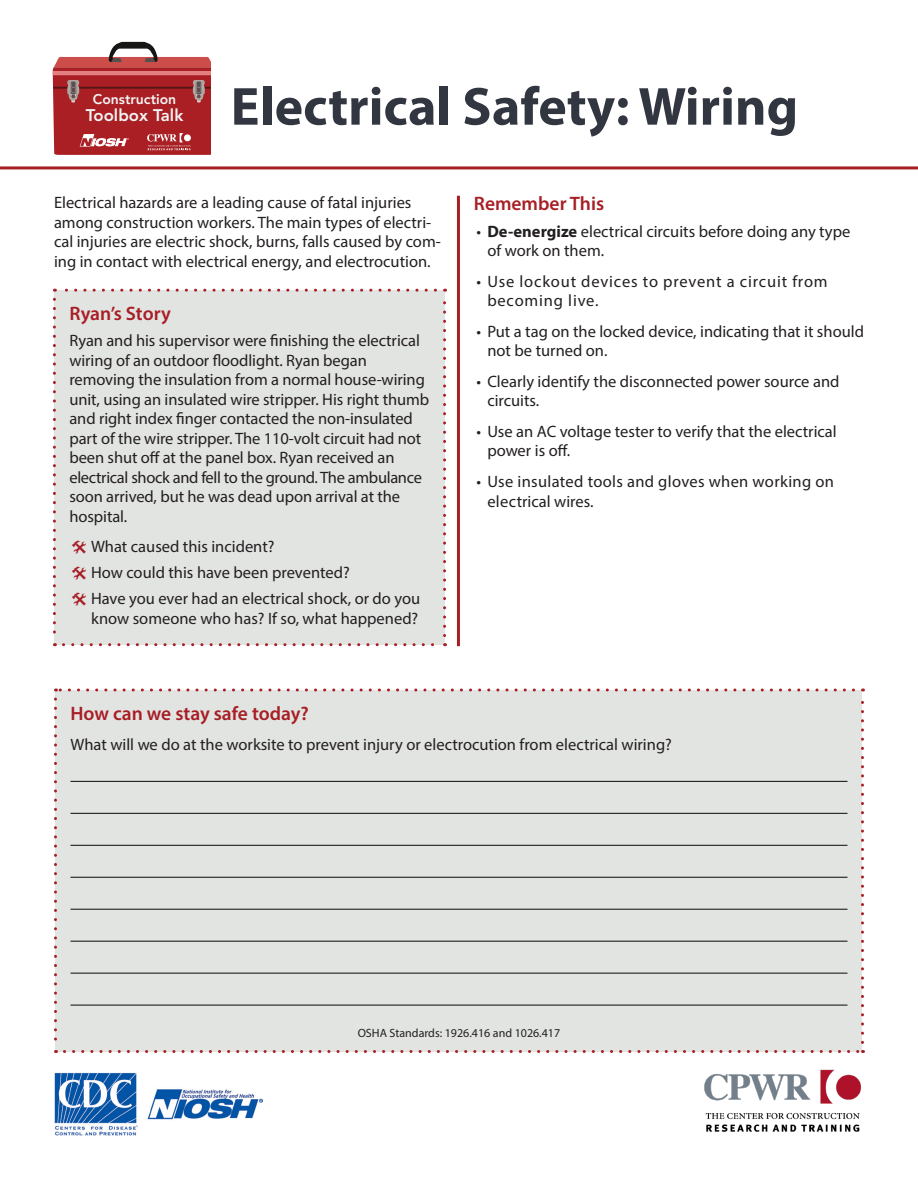
<style>
.page{position:relative;width:918px;height:1188px;background:#fff}
.page>*{position:absolute;margin:0;border:0;box-sizing:border-box;transform-origin:0 0}
.t1{font:700 54px "Myriad Pro";color:#323640}
.t2{font:600 19.5px "Myriad Pro";color:#a81e25}
.t3{font:800 16.8px "Avenir LT Std";color:#f3f4f5}
.P1{font:16.5px/19.5px "Myriad Pro";color:#231f20}
.P1-2{font:16.5px/19.6px "Myriad Pro";letter-spacing:.02em;color:#231f20}
.P1-3{font:16.5px/19.6px "Myriad Pro";letter-spacing:.05em;color:#231f20}
.t4{font:800 13.95px "Avenir LT Std";color:#f3f4f5}
.P2{font:12px "Myriad Pro";color:#231f20}
.s1{font-weight:700}
</style>
<div class="page">
<img style="left:54px;top:1072px;width:208px;height:63px">
<img style="left:704px;top:1069px;width:157px;height:63px">
<svg style="left:53px;top:42px;width:158px;height:113px;background:#b64a4d"></svg>
<hr style="left:0;top:166px;width:918px;height:3px;background:#a81e25">
<div style="left:56px;top:690px;width:806px;height:362px;background:#e2e4e2"></div>
<hr style="left:70px;top:781px;width:778px;height:1px;background:#231f20">
<hr style="left:70px;top:813px;width:778px;height:1px;background:#231f20">
<hr style="left:70px;top:845px;width:778px;height:1px;background:#231f20">
<hr style="left:70px;top:877px;width:778px;height:1px;background:#231f20">
<hr style="left:70px;top:909px;width:778px;height:1px;background:#231f20">
<hr style="left:70px;top:941px;width:778px;height:1px;background:#231f20">
<hr style="left:70px;top:973px;width:778px;height:1px;background:#231f20">
<hr style="left:70px;top:1005px;width:778px;height:1px;background:#231f20">
<svg style="left:54px;top:699px;width:3px;height:354px"></svg>
<svg style="left:64px;top:1050px;width:799px;height:3px"></svg>
<svg style="left:861px;top:688px;width:3px;height:354px"></svg>
<svg style="left:56px;top:688px;width:798px;height:4px"></svg>
<hr style="left:457px;top:196px;width:3px;height:450px;background:#a81e25">
<div style="left:54px;top:290px;width:391px;height:355px;background:#e2e4e2"></div>
<svg style="left:53px;top:299px;width:3px;height:347px"></svg>
<svg style="left:63px;top:643px;width:383px;height:3px"></svg>
<svg style="left:443px;top:289px;width:3px;height:347px"></svg>
<svg style="left:54px;top:289px;width:381px;height:3px"></svg>
<p class="t4" style="left:93px;top:91px;width:85px">Construction</p>
<p class="t3" style="left:86px;top:106px;width:99px">Toolbox Talk</p>
<h1 class="t1" style="left:231px;top:71px;width:569px">Electrical Safety: Wiring</h1>
<p class="P1" style="left:54px;top:193px;width:388px">Electrical hazards are a leading cause of fatal injuries among construction workers. The main types of electri&shy;cal injuries are electric shock, burns, falls caused by com&shy;ing in contact with electrical energy, and electrocution.</p>
<h2 class="t2" style="left:69px;top:301px;width:103px">Ryan’s Story</h2>
<p class="P1" style="left:69px;top:330px;width:361px">Ryan and his supervisor were finishing the electrical wiring of an outdoor floodlight. Ryan began removing the insulation from a normal house-wiring unit, using an insulated wire stripper. His right thumb and right index finger contacted the non-insulated part of the wire stripper. The 110-volt circuit had not been shut off at the panel box. Ryan received an electrical shock and fell to the ground. The ambulance soon arrived, but he was dead upon arrival at the hospital.</p>
<p class="P1" style="left:91px;top:536px;width:185px">What caused this incident?</p>
<p class="P1" style="left:91px;top:563px;width:260px">How could this have been prevented?</p>
<p class="P1" style="left:91px;top:589px;width:331px">Have you ever had an electrical shock, or do you know someone who has? If so, what happened?</p>
<h2 class="t2" style="left:474px;top:191px;width:132px">Remember This</h2>
<p class="P1" style="left:487px;top:221px;width:364px;text-indent:-11px">• <span class="s1">De-energize</span> electrical circuits before doing any type of work on them.</p>
<p class="P1-3" style="left:487px;top:271px;width:342px;text-indent:-11px">• Use lockout devices to prevent a circuit from becoming live.</p>
<p class="P1" style="left:487px;top:321px;width:378px;text-indent:-11px">• Put a tag on the locked device, indicating that it should not be turned on.</p>
<p class="P1" style="left:487px;top:371px;width:354px;text-indent:-11px">• Clearly identify the disconnected power source and circuits.</p>
<p class="P1" style="left:487px;top:421px;width:351px;text-indent:-11px">• Use an AC voltage tester to verify that the electrical power is off.</p>
<p class="P1-2" style="left:487px;top:471px;width:348px;text-indent:-11px">• Use insulated tools and gloves when working on electrical wires.</p>
<h2 class="t2" style="left:70px;top:701px;width:240px">How can we stay safe today?</h2>
<p class="P1" style="left:70px;top:735px;width:603px">What will we do at the worksite to prevent injury or electrocution from electrical wiring?</p>
<p class="P2" style="left:358px;top:1025px;width:204px">OSHA Standards: 1926.416 and 1026.417</p>
</div>
